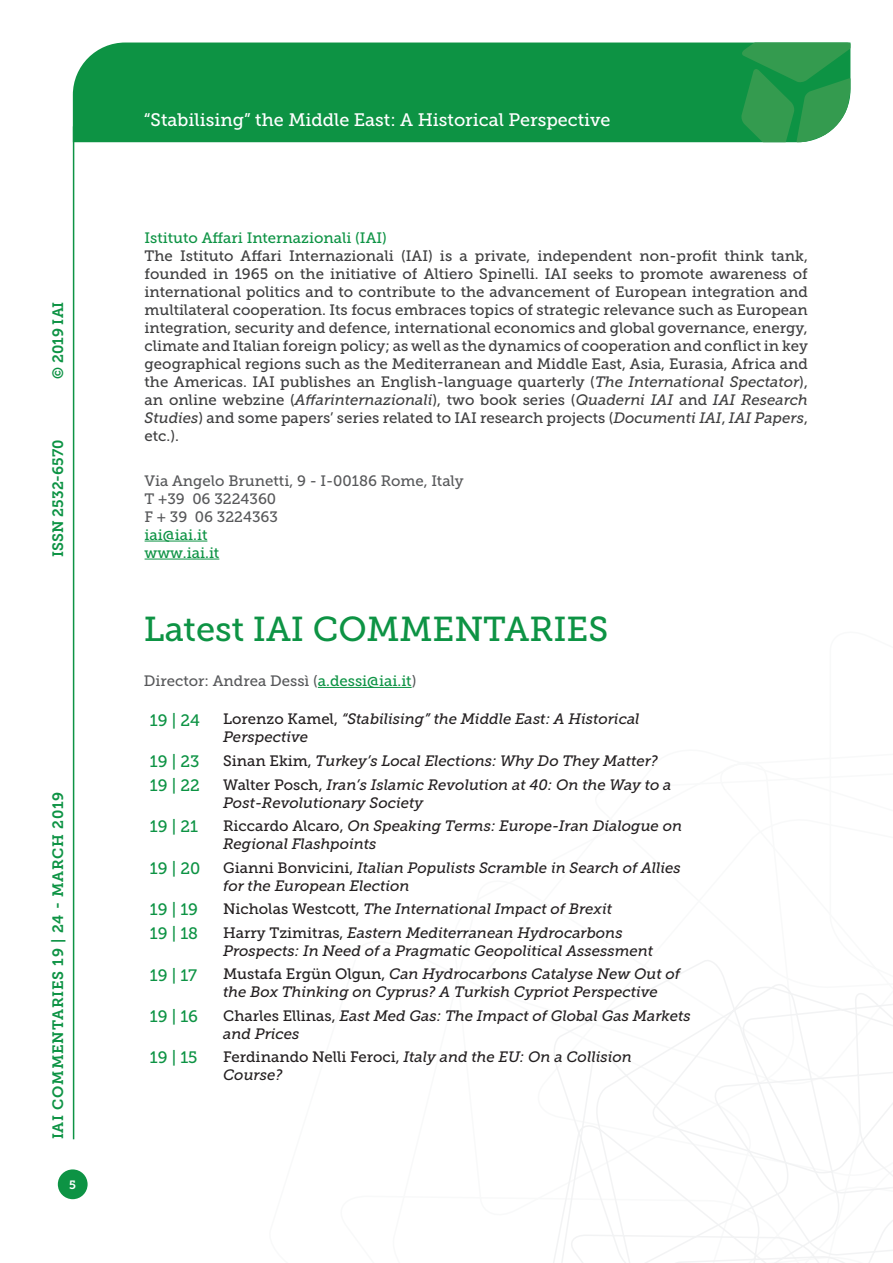
<style>
.page{position:relative;width:893px;height:1263px;background:#fff}
.page>*{position:absolute;margin:0;border:0;box-sizing:border-box;transform-origin:0 0}
.t1{font:34.5px "Museo Slab 500";color:#0d9344}
.t2{font:18px "Museo Slab 500";color:#fff}
.t3{font:16.5px "Museo Slab 500";color:#0d9344}
.t4{font:15px/18px "Museo Slab 500";color:#3e3e3f;text-align:justify}
.Elenco_paper{font:italic 15px/18px "Museo Slab 500";color:#231f20}
.t5{font:15px "Museo Slab 500";color:#57585a}
.t6{font:15px "Museo Slab 500";color:#0d9344}
.t7{font:15px "Museo Slab 700";letter-spacing:.05em;color:#0d9344}
.t8{font:15px "Museo Slab 700";color:#0d9344}
.t9{font:12px "Museo Slab 700";color:#fff}
.s1{font-style:italic}
.s2{color:#0d9344}
.s3{font-style:normal}
</style>
<div class="page">
<svg style="left:553px;top:960px;width:340px;height:303px"></svg>
<div style="left:73px;top:43px;width:668px;height:99px;background:#0d9344"></div>
<svg style="left:741px;top:43px;width:109px;height:99px;background:#339d54"></svg>
<div style="left:58px;top:1169px;width:30px;height:30px;background:#0d9344;border-radius:50%"></div>
<hr style="left:73px;top:126px;width:1px;height:1013px;background:#0d9344">
<hr style="left:318px;top:687px;width:94px;height:1px;background:#0d9344">
<hr style="left:145px;top:541px;width:62px;height:1px;background:#0d9344">
<hr style="left:145px;top:559px;width:74px;height:1px;background:#0d9344">
<p class="t7" style="left:50px;top:379px;width:79px;rotate:-90deg">© 2019 IAI</p>
<p class="t8" style="left:50px;top:557px;width:119px;rotate:-90deg">ISSN 2532-6570</p>
<p class="t7" style="left:50px;top:1139px;width:349px;rotate:-90deg">IAI COMMENTARIES 19 | 24 - MARCH 2019</p>
<p class="t9" style="left:69px;top:1178px;width:8px">5</p>
<p class="t2" style="left:144px;top:110px;width:468px">“Stabilising” the Middle East: A Historical Perspective</p>
<p class="t6" style="left:145px;top:229px;width:244px">Istituto Affari Internazionali (IAI)</p>
<p class="t4" style="left:145px;top:247px;width:665px">The Istituto Affari Internazionali (IAI) is a private, independent non-profit think tank, founded in 1965 on the initiative of Altiero Spinelli. IAI seeks to promote awareness of international politics and to contribute to the advancement of European integration and multilateral cooperation. Its focus embraces topics of strategic relevance such as European integration, security and defence, international economics and global governance, energy, climate and Italian foreign policy; as well as the dynamics of cooperation and conflict in key geographical regions such as the Mediterranean and Middle East, Asia, Eurasia, Africa and the Americas. IAI publishes an English-language quarterly (<span class="s1">The International Spectator</span>), an online webzine (<span class="s1">Affarinternazionali</span>), two book series (<span class="s1">Quaderni IAI</span> and <span class="s1">IAI Research Studies</span>) and some papers’ series related to IAI research projects (<span class="s1">Documenti IAI</span>, <span class="s1">IAI Papers</span>, etc.).</p>
<p class="t5" style="left:145px;top:472px;width:321px">Via Angelo Brunetti, 9 - I-00186 Rome, Italy</p>
<p class="t5" style="left:145px;top:490px;width:133px">T +39 06 3224360</p>
<p class="t5" style="left:145px;top:508px;width:135px">F + 39 06 3224363</p>
<p class="t6" style="left:145px;top:526px;width:64px">iai@iai.it</p>
<p class="t6" style="left:145px;top:544px;width:76px">www.iai.it</p>
<p class="t1" style="left:144px;top:610px;width:466px">Latest IAI COMMENTARIES</p>
<p class="t5" style="left:144px;top:672px;width:274px">Director: Andrea Dessì (<span class="s2">a.dessi@iai.it</span>)</p>
<p class="t3" style="left:150px;top:711px;width:52px">19 | 24</p>
<p class="Elenco_paper" style="left:223px;top:710px;width:418px"><span class="s3">Lorenzo Kamel,</span> “Stabilising” the Middle East: A Historical<br>Perspective</p>
<p class="t3" style="left:150px;top:752px;width:51px">19 | 23</p>
<p class="Elenco_paper" style="left:223px;top:752px;width:436px"><span class="s3">Sinan Ekim,</span> Turkey’s Local Elections: Why Do They Matter?</p>
<p class="t3" style="left:150px;top:776px;width:51px">19 | 22</p>
<p class="Elenco_paper" style="left:223px;top:776px;width:450px"><span class="s3">Walter Posch,</span> Iran’s Islamic Revolution at 40: On the Way to a<br>Post-Revolutionary Society</p>
<p class="t3" style="left:150px;top:817px;width:50px">19 | 21</p>
<p class="Elenco_paper" style="left:223px;top:817px;width:460px"><span class="s3">Riccardo Alcaro,</span> On Speaking Terms: Europe-Iran Dialogue on<br>Regional Flashpoints</p>
<p class="t3" style="left:150px;top:859px;width:52px">19 | 20</p>
<p class="Elenco_paper" style="left:223px;top:858px;width:459px"><span class="s3">Gianni Bonvicini,</span> Italian Populists Scramble in Search of Allies for the European Election</p>
<p class="t3" style="left:150px;top:900px;width:50px">19 | 19</p>
<p class="Elenco_paper" style="left:223px;top:900px;width:390px"><span class="s3">Nicholas Westcott,</span> The International Impact of Brexit</p>
<p class="t3" style="left:150px;top:924px;width:50px">19 | 18</p>
<p class="Elenco_paper" style="left:223px;top:924px;width:431px"><span class="s3">Harry Tzimitras,</span> Eastern Mediterranean Hydrocarbons<br>Prospects: In Need of a Pragmatic Geopolitical Assessment</p>
<p class="t3" style="left:150px;top:966px;width:49px">19 | 17</p>
<p class="Elenco_paper" style="left:223px;top:965px;width:458px"><span class="s3">Mustafa Ergün Olgun,</span> Can Hydrocarbons Catalyse New Out of the Box Thinking on Cyprus? A Turkish Cypriot Perspective</p>
<p class="t3" style="left:150px;top:1007px;width:50px">19 | 16</p>
<p class="Elenco_paper" style="left:223px;top:1007px;width:469px"><span class="s3">Charles Ellinas,</span> East Med Gas: The Impact of Global Gas Markets and Prices</p>
<p class="t3" style="left:150px;top:1048px;width:49px">19 | 15</p>
<p class="Elenco_paper" style="left:223px;top:1048px;width:410px"><span class="s3">Ferdinando Nelli Feroci,</span> Italy and the EU: On a Collision<br>Course?</p>
</div>
